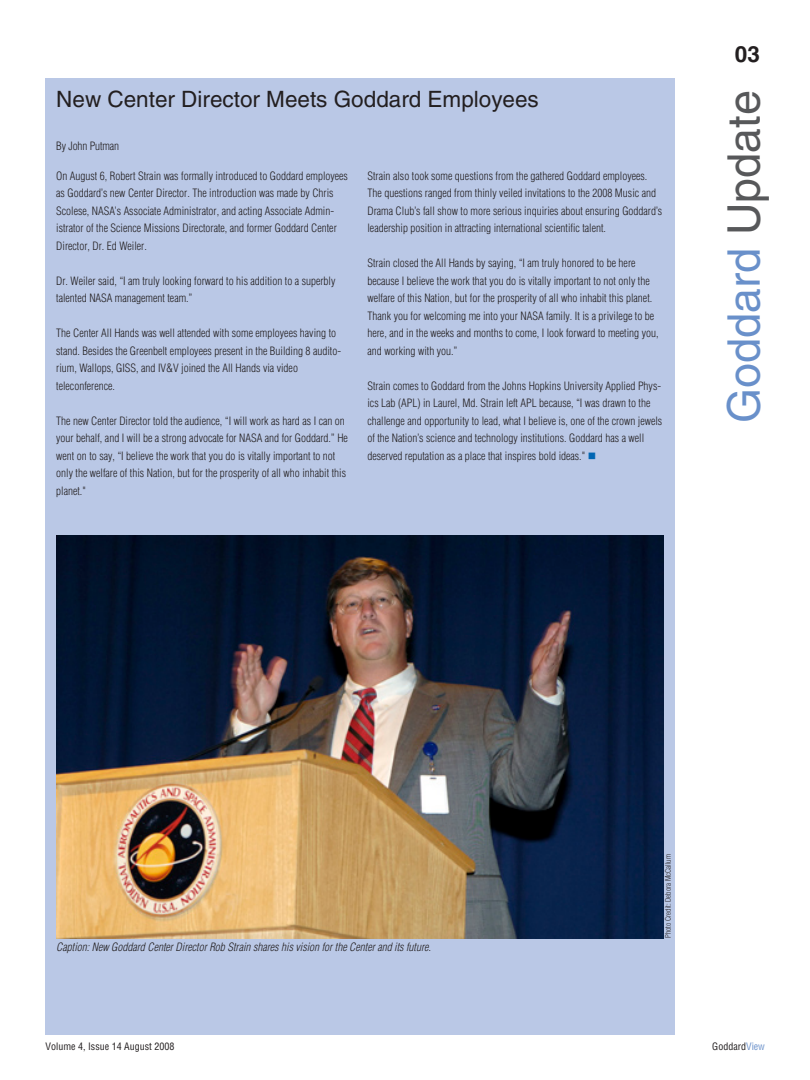
<style>
.page{position:relative;width:810px;height:1080px;background:#fff}
.page>*{position:absolute;margin:0;border:0;box-sizing:border-box;transform-origin:0 0}
.t1{font:45px "Helvetica";color:#6990ca}
.t2{font:22.5px "Helvetica";color:#231f20}
.t3{font:700 22.5px "Helvetica";color:#231f20}
.t4{font:300 condensed 11.25px/17.5px "Helvetica";color:#231f20}
.t5{font:italic 300 condensed 11.25px "Helvetica";color:#231f20}
.t6{font:condensed 10px "Helvetica";color:#231f20}
.t7{font:300 condensed 7.5px "Helvetica";color:#231f20}
.s1{color:#0166b3}
.s2{color:#57585a}
.s3{color:#6990ca}
</style>
<div class="page">
<div style="left:45px;top:79px;width:630px;height:956px;background:#bac8e6"></div>
<img style="left:56px;top:535px;width:608px;height:404px">
<h2 class="t2" style="left:56px;top:86px;width:484px">New Center Director Meets Goddard Employees</h2>
<p class="t4" style="left:56px;top:137px;width:64px">By John Putman</p>
<p class="t4" style="left:56px;top:167px;width:293px">On August 6, Robert Strain was formally introduced to Goddard employees as Goddard’s new Center Director. The introduction was made by Chris Scolese, NASA’s Associate Administrator, and acting Associate Admin&shy;istrator of the Science Missions Directorate, and former Goddard Center Director, Dr. Ed Weiler.</p>
<p class="t4" style="left:56px;top:272px;width:281px">Dr. Weiler said, “I am truly looking forward to his addition to a superbly talented NASA management team.”</p>
<p class="t4" style="left:56px;top:324px;width:286px">The Center All Hands was well attended with some employees having to stand. Besides the Greenbelt employees present in the Building 8 audito&shy;rium, Wallops, GISS, and IV&amp;V joined the All Hands via video teleconference.</p>
<p class="t4" style="left:56px;top:412px;width:293px">The new Center Director told the audience, “I will work as hard as I can on your behalf, and I will be a strong advocate for NASA and for Goddard.” He went on to say, “I believe the work that you do is vitally important to not only the welfare of this Nation, but for the prosperity of all who inhabit this planet."</p>
<p class="t4" style="left:368px;top:167px;width:296px">Strain also took some questions from the gathered Goddard employees.<br>The questions ranged from thinly veiled invitations to the 2008 Music and Drama Club’s fall show to more serious inquiries about ensuring Goddard’s leadership position in attracting international scientific talent.</p>
<p class="t4" style="left:368px;top:254px;width:293px">Strain closed the All Hands by saying, “I am truly honored to be here because I believe the work that you do is vitally important to not only the welfare of this Nation, but for the prosperity of all who inhabit this planet.<br>Thank you for welcoming me into your NASA family. It is a privilege to be here, and in the weeks and months to come, I look forward to meeting you, and working with you.”</p>
<p class="t4" style="left:368px;top:377px;width:296px">Strain comes to Goddard from the Johns Hopkins University Applied Phys&shy;ics Lab (APL) in Laurel, Md. Strain left APL because, “I was drawn to the challenge and opportunity to lead, what I believe is, one of the crown jewels of the Nation’s science and technology institutions. Goddard has a well deserved reputation as a place that inspires bold ideas." <span class="s1">■</span></p>
<h2 class="t3" style="left:735px;top:41px;width:27px">03</h2>
<h1 class="t1" style="left:718px;top:423px;width:334px;rotate:-90deg">Goddard <span class="s2">Update</span></h1>
<p class="t5" style="left:56px;top:940px;width:376px">Caption: New Goddard Center Director Rob Strain shares his vision for the Center and its future.</p>
<p class="t7" style="left:664px;top:938px;width:85px;rotate:-90deg">Photo Credit: Debora McCallum</p>
<p class="t6" style="left:46px;top:1040px;width:130px">Volume 4, Issue 14 August 2008</p>
<p class="t6" style="left:712px;top:1040px;width:54px">Goddard<span class="s3">View</span></p>
</div>
